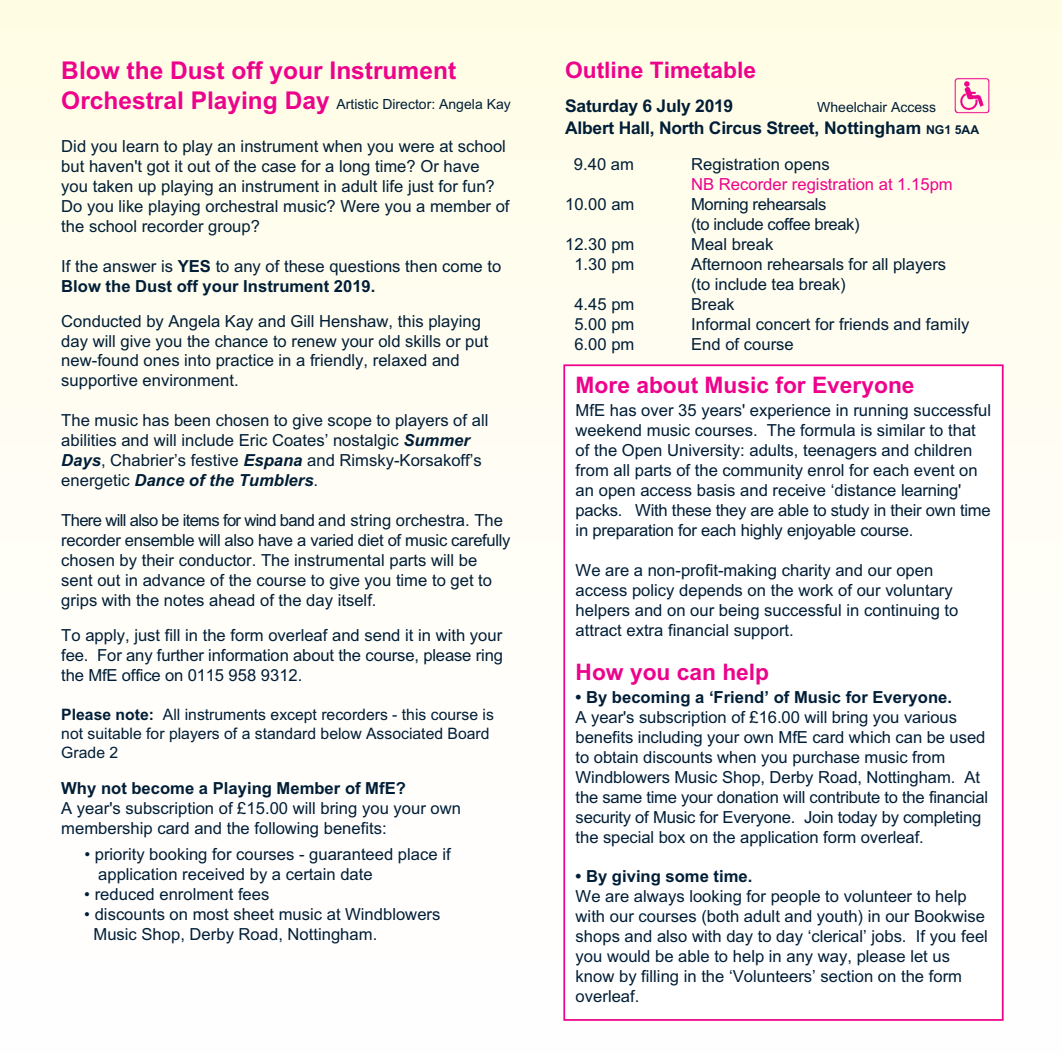
<style>
.page{position:relative;width:1062px;height:1062px;background:#fff}
.page>*{position:absolute;margin:0;border:0;box-sizing:border-box;transform-origin:0 0}
.t1{font:700 24.5px "Arial";color:#ed028c}
.t2{font:700 22.75px "Arial";color:#ed028c}
.t3{font:700 17.5px "Arial";letter-spacing:-.015em;color:#001e37}
.t4{font:16.62px/19.9px "Arial";color:#001e37}
.t5{font:700 16.62px "Arial";color:#001e37}
.t6{font:16.62px/19.9px "Arial";letter-spacing:-.025em;color:#001e37}
.t7{font:16.62px "Arial";color:#ed028c}
.t8{font:15.75px/18.9px "Arial";color:#001e37}
.t9{font:14px "Arial";color:#001e37}
.s1{font-weight:700;font-size:24.5px;color:#ed028c}
.s2{font-weight:700}
.s3{font-weight:700;font-style:italic}
.s4{font-size:12.25px}
</style>
<div class="page">
<div style="left:0;top:0;width:1062px;height:1062px;background:linear-gradient(to bottom,#fffde7,#fffeff)"></div>
<div style="left:565px;top:366px;width:436px;height:653px;background:#fff"></div>
<div style="left:563px;top:364px;width:440px;height:656px;border:2px solid #ed028c"></div>
<img style="left:953px;top:74px;width:37px;height:46px">
<h1 class="t1" style="left:61px;top:56px;width:396px">Blow the Dust off your Instrument</h1>
<p class="t9" style="left:61px;top:95px;width:451px"><span class="s1">Orchestral Playing Day</span> Artistic Director: Angela Kay</p>
<p class="t4" style="left:61px;top:136px;width:450px">Did you learn to play an instrument when you were at school but haven't got it out of the case for a long time? Or have you taken up playing an instrument in adult life just for fun?<br>Do you like playing orchestral music? Were you a member of the school recorder group?</p>
<p class="t4" style="left:61px;top:256px;width:441px">If the answer is <span class="s2">YES</span> to any of these questions then come to<br><span class="s2">Blow the Dust off your Instrument 2019.</span></p>
<p class="t4" style="left:61px;top:311px;width:428px">Conducted by Angela Kay and Gill Henshaw, this playing day will give you the chance to renew your old skills or put new-found ones into practice in a friendly, relaxed and supportive environment.</p>
<p class="t4" style="left:61px;top:410px;width:428px">The music has been chosen to give scope to players of all abilities and will include Eric Coates’ nostalgic <span class="s3">Summer Days</span>, Chabrier’s festive <span class="s3">Espana</span> and Rimsky-Korsakoff’s energetic <span class="s3">Dance of the Tumblers</span>.</p>
<p class="t4" style="left:61px;top:510px;width:451px">There will also be items for wind band and string orchestra. The recorder ensemble will also have a varied diet of music carefully chosen by their conductor. The instrumental parts will be sent out in advance of the course to give you time to get to grips with the notes ahead of the day itself.</p>
<p class="t4" style="left:61px;top:625px;width:443px;text-align:justify">To apply, just fill in the form overleaf and send it in with your fee. For any further information about the course, please ring the MfE office on 0115 958 9312.</p>
<p class="t8" style="left:61px;top:705px;width:434px"><span class="s2">Please note:</span> All instruments except recorders - this course is not suitable for players of a standard below Associated Board<br>Grade 2</p>
<p class="t5" style="left:61px;top:779px;width:346px">Why not become a Playing Member of MfE?</p>
<p class="t4" style="left:61px;top:798px;width:401px">A year's subscription of £15.00 will bring you your own membership card and the following benefits:</p>
<p class="t4" style="left:98px;top:844px;width:354px;text-indent:-14px">• priority booking for courses - guaranteed place if application received by a certain date</p>
<p class="t4" style="left:84px;top:884px;width:187px">• reduced enrolment fees</p>
<p class="t4" style="left:93px;top:904px;width:348px;text-indent:-9px">• discounts on most sheet music at Windblowers<br>Music Shop, Derby Road, Nottingham.</p>
<h2 class="t2" style="left:565px;top:57px;width:192px">Outline Timetable</h2>
<p class="t3" style="left:565px;top:95px;width:170px">Saturday 6 July 2019</p>
<p class="t9" style="left:817px;top:98px;width:121px">Wheelchair Access</p>
<p class="t3" style="left:565px;top:118px;width:415px">Albert Hall, North Circus Street, Nottingham <span class="s4">NG1 5AA</span></p>
<p class="t4" style="left:574px;top:155px;width:62px">9.40 am</p>
<p class="t4" style="left:691px;top:155px;width:140px">Registration opens</p>
<p class="t7" style="left:691px;top:175px;width:263px">NB Recorder registration at 1.15pm</p>
<p class="t4" style="left:565px;top:195px;width:71px">10.00 am</p>
<p class="t6" style="left:691px;top:195px;width:170px">Morning rehearsals<br>(to include coffee break)</p>
<p class="t4" style="left:565px;top:234px;width:71px">12.30 pm</p>
<p class="t4" style="left:691px;top:234px;width:84px">Meal break</p>
<p class="t4" style="left:574px;top:254px;width:62px">1.30 pm</p>
<p class="t4" style="left:691px;top:254px;width:256px">Afternoon rehearsals for all players (to include tea break)</p>
<p class="t4" style="left:574px;top:294px;width:62px">4.45 pm</p>
<p class="t4" style="left:691px;top:294px;width:45px">Break</p>
<p class="t4" style="left:574px;top:314px;width:62px">5.00 pm</p>
<p class="t4" style="left:691px;top:314px;width:280px">Informal concert for friends and family</p>
<p class="t4" style="left:574px;top:334px;width:62px">6.00 pm</p>
<p class="t4" style="left:691px;top:334px;width:104px">End of course</p>
<h2 class="t2" style="left:575px;top:372px;width:340px">More about Music for Everyone</h2>
<p class="t4" style="left:575px;top:400px;width:417px">MfE has over 35 years' experience in running successful weekend music courses. The formula is similar to that of the Open University: adults, teenagers and children from all parts of the community enrol for each event on an open access basis and receive ‘distance learning' packs. With these they are able to study in their own time in preparation for each highly enjoyable course.</p>
<p class="t4" style="left:575px;top:560px;width:384px">We are a non-profit-making charity and our open access policy depends on the work of our voluntary helpers and on our being successful in continuing to attract extra financial support.</p>
<h2 class="t2" style="left:575px;top:659px;width:195px">How you can help</h2>
<p class="t5" style="left:575px;top:687px;width:378px">• By becoming a ‘Friend’ of Music for Everyone.</p>
<p class="t4" style="left:575px;top:707px;width:414px">A year's subscription of £16.00 will bring you various benefits including your own MfE card which can be used to obtain discounts when you purchase music from Windblowers Music Shop, Derby Road, Nottingham. At the same time your donation will contribute to the financial security of Music for Everyone. Join today by completing the special box on the application form overleaf.</p>
<p class="t5" style="left:575px;top:867px;width:178px">• By giving some time.</p>
<p class="t4" style="left:575px;top:886px;width:414px">We are always looking for people to volunteer to help with our courses (both adult and youth) in our Bookwise shops and also with day to day ‘clerical’ jobs. If you feel you would be able to help in any way, please let us know by filling in the ‘Volunteers’ section on the form overleaf.</p>
</div>
